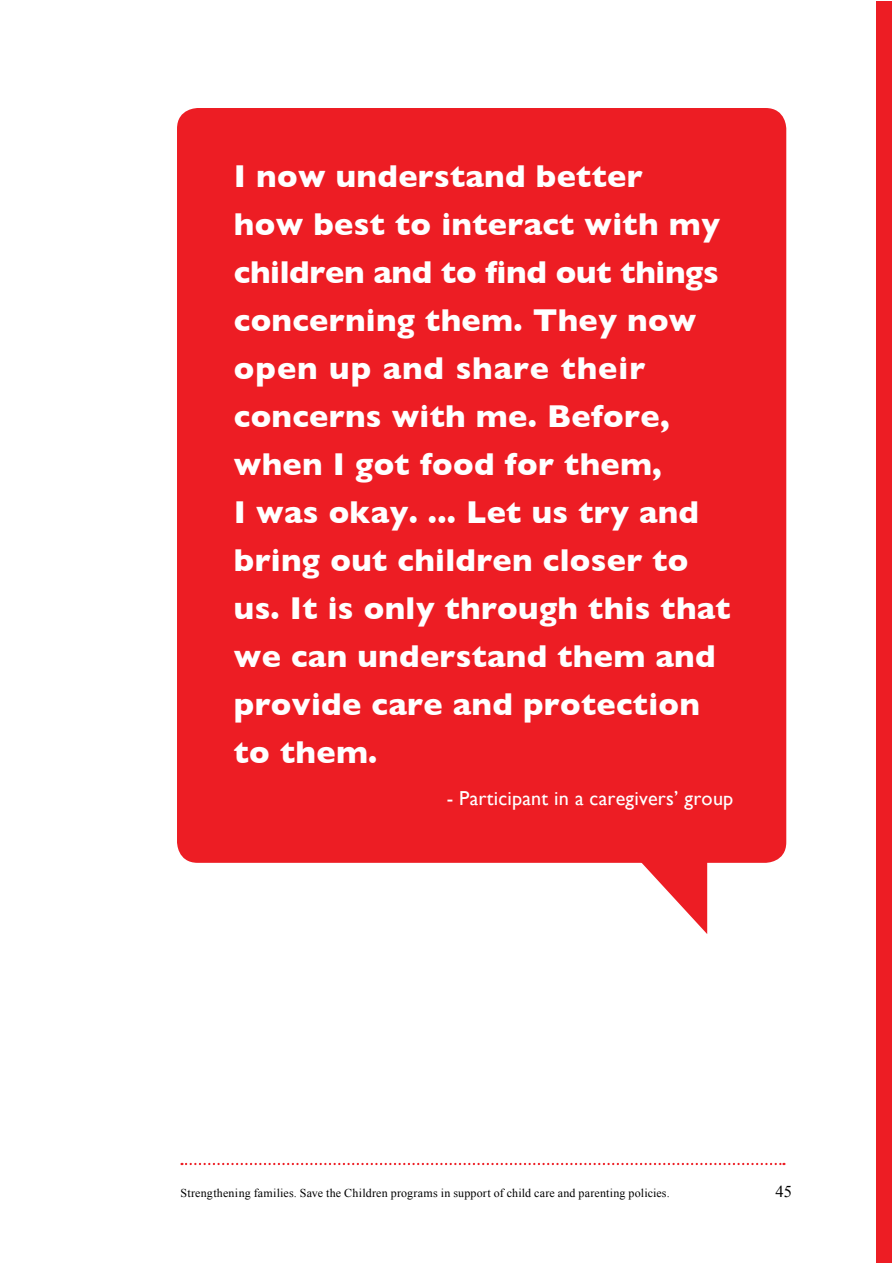
<style>
.page{position:relative;width:893px;height:1263px;background:#fff}
.page>*{position:absolute;margin:0;border:0;box-sizing:border-box;transform-origin:0 0}
.t1{font:700 32.25px/48px "Gill Sans";letter-spacing:.01em;color:#fff}
.t2{font:20.25px "Gill Sans";letter-spacing:.01em;color:#fff}
.t3{font:16.5px "Times New Roman";color:#000}
.t4{font:12px "Times New Roman";letter-spacing:.015em;color:#000}
</style>
<div class="page">
<svg style="left:182px;top:1163px;width:602px;height:2px"></svg>
<div style="left:177px;top:108px;width:609px;height:755px;background:#ed1d24;border-radius:21px"></div>
<svg style="left:557px;top:862px;width:150px;height:72px"></svg>
<div style="left:877px;top:1px;width:15px;height:1262px;background:#ed1d24"></div>
<p class="t1" style="left:234px;top:152px;width:498px">I now understand better<br>how best to interact with my children and to find out things concerning them. They now open up and share their concerns with me. Before, when I got food for them,<br>I was okay. ... Let us try and bring out children closer to us. It is only through this that we can understand them and provide care and protection to them.</p>
<p class="t2" style="left:447px;top:787px;width:288px">- Participant in a caregivers’ group</p>
<p class="t4" style="left:181px;top:1185px;width:491px">Strengthening families. Save the Children programs in support of child care and parenting policies.</p>
<p class="t3" style="left:775px;top:1180px;width:18px">45</p>
</div>
